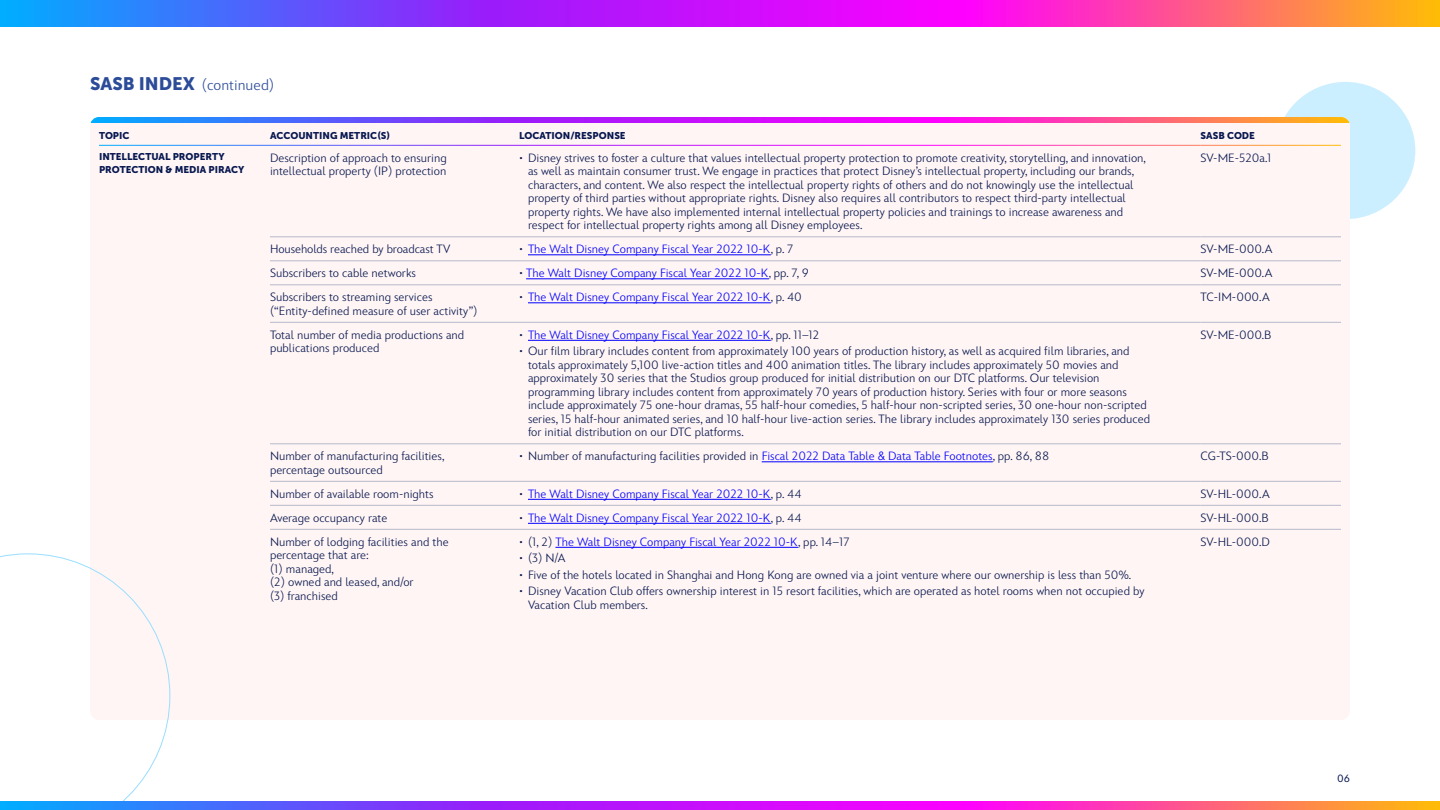
<style>
.page{position:relative;width:1440px;height:810px;background:#fff}
.page>*{position:absolute;margin:0;border:0;box-sizing:border-box;transform-origin:0 0}
.H2_-_Subsection___He{font:300 15px "Inspire TWDC";color:#2c4c99}
.P_-_Table___Default{font:300 12px/13.5px "Inspire TWDC";color:#071750}
.P_-_Table___Default-2{font:300 12px "Inspire TWDC";color:#00f}
.t1{font:10.5px "Inspire TWDC";color:#071750}
.H2_-_Table___Default{font:9.75px/12.8px "Museo Sans 900";color:#071750}
.s1{font-family:"Museo Sans 900";font-weight:400;font-size:18px}
.s2{color:#071750}
.s3{color:#00f}
</style>
<div class="page">
<div style="left:1276px;top:82px;width:139px;height:137px;background:#ccefff;border-radius:50%"></div>
<div style="left:90px;top:117px;width:1260px;height:603px;background:#fff5f4;border-radius:9px"></div>
<svg style="left:90px;top:117px;width:1260px;height:6px;background:#b246d4"></svg>
<svg style="left:0;top:554px;width:170px;height:247px"></svg>
<hr style="left:270px;top:505px;width:249px;height:1px;background:#b5b9ca">
<hr style="left:519px;top:505px;width:682px;height:1px;background:#b5b9ca">
<hr style="left:1201px;top:505px;width:140px;height:1px;background:#b5b9ca">
<hr style="left:270px;top:529px;width:249px;height:1px;background:#b5b9ca">
<hr style="left:519px;top:529px;width:682px;height:1px;background:#b5b9ca">
<hr style="left:1201px;top:529px;width:140px;height:1px;background:#b5b9ca">
<hr style="left:99px;top:145px;width:171px;height:1px;background:#fff">
<hr style="left:270px;top:145px;width:249px;height:1px;background:#fff">
<hr style="left:519px;top:145px;width:682px;height:1px;background:#fff">
<hr style="left:1201px;top:145px;width:140px;height:1px;background:#fff">
<hr style="left:270px;top:236px;width:249px;height:1px;background:#b5b9ca">
<hr style="left:519px;top:236px;width:682px;height:1px;background:#b5b9ca">
<hr style="left:1201px;top:236px;width:140px;height:1px;background:#b5b9ca">
<hr style="left:270px;top:260px;width:249px;height:1px;background:#b5b9ca">
<hr style="left:519px;top:260px;width:682px;height:1px;background:#b5b9ca">
<hr style="left:1201px;top:260px;width:140px;height:1px;background:#b5b9ca">
<hr style="left:270px;top:284px;width:249px;height:1px;background:#b5b9ca">
<hr style="left:519px;top:284px;width:682px;height:1px;background:#b5b9ca">
<hr style="left:1201px;top:284px;width:140px;height:1px;background:#b5b9ca">
<hr style="left:270px;top:322px;width:249px;height:1px;background:#b5b9ca">
<hr style="left:270px;top:443px;width:249px;height:1px;background:#b5b9ca">
<hr style="left:519px;top:443px;width:682px;height:1px;background:#b5b9ca">
<hr style="left:1201px;top:443px;width:140px;height:1px;background:#b5b9ca">
<hr style="left:270px;top:481px;width:249px;height:1px;background:#b5b9ca">
<hr style="left:519px;top:481px;width:682px;height:1px;background:#b5b9ca">
<hr style="left:1201px;top:481px;width:140px;height:1px;background:#b5b9ca">
<hr style="left:519px;top:322px;width:682px;height:1px;background:#b5b9ca">
<hr style="left:1201px;top:322px;width:140px;height:1px;background:#b5b9ca">
<hr style="left:528px;top:255px;width:243px;height:1px;background:#00f">
<hr style="left:526px;top:279px;width:243px;height:1px;background:#00f">
<hr style="left:528px;top:303px;width:243px;height:1px;background:#00f">
<hr style="left:528px;top:340px;width:243px;height:1px;background:#00f">
<hr style="left:762px;top:462px;width:231px;height:1px;background:#00f">
<hr style="left:528px;top:499px;width:243px;height:1px;background:#00f">
<hr style="left:528px;top:523px;width:243px;height:1px;background:#00f">
<hr style="left:555px;top:547px;width:243px;height:1px;background:#00f">
<svg style="left:0;top:801px;width:1440px;height:9px;background:#b145d4"></svg>
<svg style="left:0;top:0;width:1440px;height:27px;background:#b145d4"></svg>
<h2 class="H2_-_Subsection___He" style="left:90px;top:73px;width:186px"><span class="s1">SASB INDEX</span> (continued)</h2>
<h2 class="H2_-_Table___Default" style="left:99px;top:129px;width:32px">TOPIC</h2>
<h2 class="H2_-_Table___Default" style="left:270px;top:129px;width:122px">ACCOUNTING METRIC(S)</h2>
<h2 class="H2_-_Table___Default" style="left:519px;top:129px;width:108px">LOCATION/RESPONSE</h2>
<h2 class="H2_-_Table___Default" style="left:1201px;top:129px;width:56px">SASB CODE</h2>
<h2 class="H2_-_Table___Default" style="left:99px;top:150px;width:147px">INTELLECTUAL PROPERTY<br>PROTECTION &amp; MEDIA PIRACY</h2>
<p class="P_-_Table___Default" style="left:270px;top:150px;width:178px">Description of approach to ensuring intellectual property (IP) protection</p>
<p class="P_-_Table___Default" style="left:528px;top:150px;width:619px;text-indent:-9px">• Disney strives to foster a culture that values intellectual property protection to promote creativity, storytelling, and innovation, as well as maintain consumer trust. We engage in practices that protect Disney’s intellectual property, including our brands, characters, and content. We also respect the intellectual property rights of others and do not knowingly use the intellectual property of third parties without appropriate rights. Disney also requires all contributors to respect third-party intellectual property rights. We have also implemented internal intellectual property policies and trainings to increase awareness and respect for intellectual property rights among all Disney employees.</p>
<p class="P_-_Table___Default" style="left:1201px;top:150px;width:72px">SV-ME-520a.1</p>
<p class="P_-_Table___Default" style="left:270px;top:241px;width:182px">Households reached by broadcast TV</p>
<p class="P_-_Table___Default-2" style="left:519px;top:239px;width:276px"><span class="s2">•</span> The Walt Disney Company Fiscal Year 2022 10-K<span class="s2">, p. 7</span></p>
<p class="P_-_Table___Default" style="left:1201px;top:241px;width:74px">SV-ME-000.A</p>
<p class="P_-_Table___Default" style="left:270px;top:265px;width:148px">Subscribers to cable networks</p>
<p class="P_-_Table___Default-2" style="left:519px;top:263px;width:291px"><span class="s2">•</span> The Walt Disney Company Fiscal Year 2022 10-K<span class="s2">, pp. 7, 9</span></p>
<p class="P_-_Table___Default" style="left:1201px;top:265px;width:74px">SV-ME-000.A</p>
<p class="P_-_Table___Default" style="left:270px;top:289px;width:209px">Subscribers to streaming services (“Entity-defined measure of user activity”)</p>
<p class="P_-_Table___Default-2" style="left:519px;top:287px;width:284px"><span class="s2">•</span> The Walt Disney Company Fiscal Year 2022 10-K<span class="s2">, p. 40</span></p>
<p class="P_-_Table___Default" style="left:1201px;top:289px;width:71px">TC-IM-000.A</p>
<p class="P_-_Table___Default" style="left:270px;top:327px;width:196px">Total number of media productions and publications produced</p>
<p class="P_-_Table___Default-2" style="left:519px;top:325px;width:302px"><span class="s2">•</span> The Walt Disney Company Fiscal Year 2022 10-K<span class="s2">, pp. 11–12</span></p>
<p class="P_-_Table___Default" style="left:1201px;top:327px;width:72px">SV-ME-000.B</p>
<p class="P_-_Table___Default" style="left:528px;top:343px;width:624px;text-indent:-9px">• Our film library includes content from approximately 100 years of production history, as well as acquired film libraries, and totals approximately 5,100 live-action titles and 400 animation titles. The library includes approximately 50 movies and approximately 30 series that the Studios group produced for initial distribution on our DTC platforms. Our television programming library includes content from approximately 70 years of production history. Series with four or more seasons include approximately 75 one-hour dramas, 55 half-hour comedies, 5 half‑hour non-scripted series, 30 one-hour non-scripted series, 15 half-hour animated series, and 10 half-hour live-action series. The library includes approximately 130 series produced for initial distribution on our DTC platforms.</p>
<p class="P_-_Table___Default" style="left:270px;top:448px;width:176px">Number of manufacturing facilities, percentage outsourced</p>
<p class="P_-_Table___Default" style="left:519px;top:448px;width:532px">• Number of manufacturing facilities provided in <span class="s3">Fiscal 2022 Data Table &amp; Data Table Footnotes</span>, pp. 86, 88</p>
<p class="P_-_Table___Default" style="left:1201px;top:448px;width:69px">CG-TS-000.B</p>
<p class="P_-_Table___Default" style="left:270px;top:486px;width:165px">Number of available room-nights</p>
<p class="P_-_Table___Default-2" style="left:519px;top:484px;width:284px"><span class="s2">•</span> The Walt Disney Company Fiscal Year 2022 10-K<span class="s2">, p. 44</span></p>
<p class="P_-_Table___Default" style="left:1201px;top:486px;width:71px">SV-HL-000.A</p>
<p class="P_-_Table___Default" style="left:270px;top:510px;width:119px">Average occupancy rate</p>
<p class="P_-_Table___Default-2" style="left:519px;top:508px;width:284px"><span class="s2">•</span> The Walt Disney Company Fiscal Year 2022 10-K<span class="s2">, p. 44</span></p>
<p class="P_-_Table___Default" style="left:1201px;top:510px;width:69px">SV-HL-000.B</p>
<p class="P_-_Table___Default" style="left:270px;top:534px;width:180px">Number of lodging facilities and the percentage that are:<br>(1) managed,<br>(2) owned and leased, and/or<br>(3) franchised</p>
<p class="P_-_Table___Default-2" style="left:519px;top:532px;width:332px"><span class="s2">• (1, 2)</span> The Walt Disney Company Fiscal Year 2022 10-K<span class="s2">, pp. 14–17</span></p>
<p class="P_-_Table___Default" style="left:1201px;top:534px;width:71px">SV-HL-000.D</p>
<p class="P_-_Table___Default" style="left:519px;top:550px;width:48px">• (3) N/A</p>
<p class="P_-_Table___Default" style="left:519px;top:567px;width:614px">• Five of the hotels located in Shanghai and Hong Kong are owned via a joint venture where our ownership is less than 50%.</p>
<p class="P_-_Table___Default" style="left:528px;top:583px;width:618px;text-indent:-9px">• Disney Vacation Club offers ownership interest in 15 resort facilities, which are operated as hotel rooms when not occupied by<br>Vacation Club members.</p>
<p class="t1" style="left:1337px;top:769px;width:14px">06</p>
</div>
